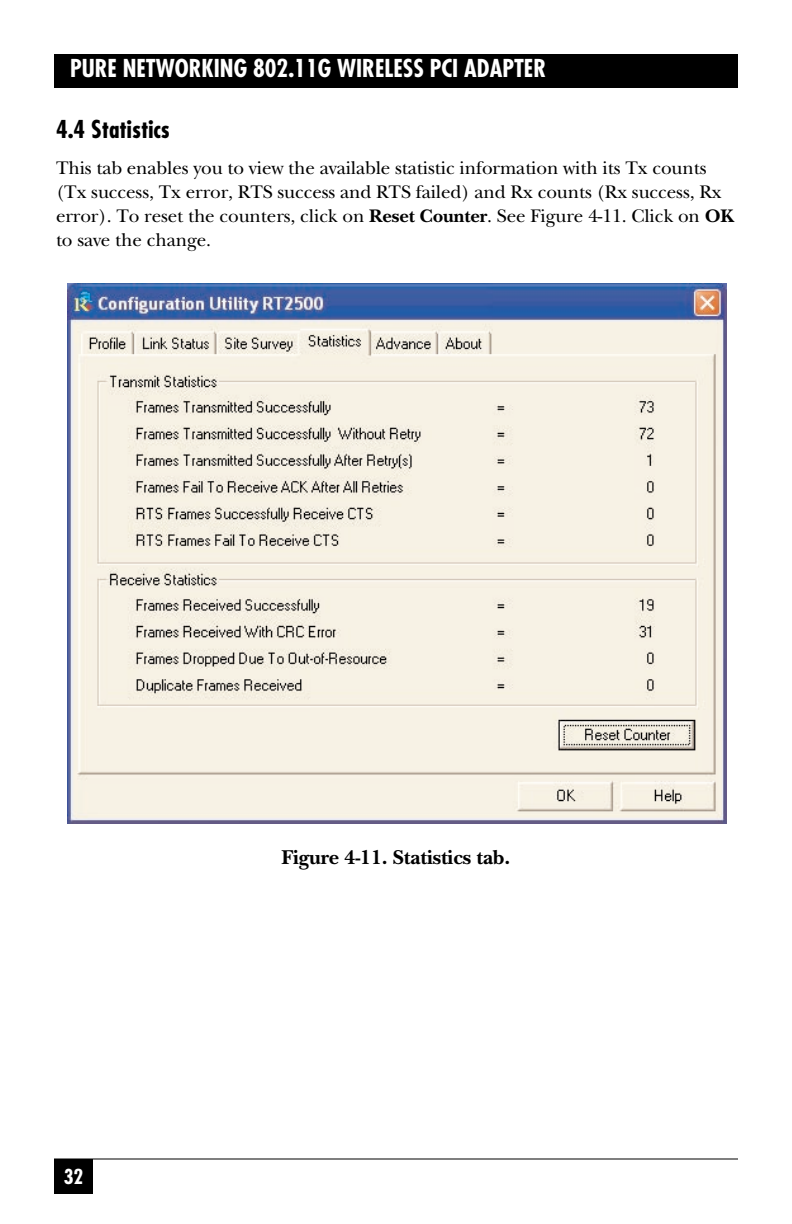
<style>
.page{position:relative;width:792px;height:1224px;background:#fff}
.page>*{position:absolute;margin:0;border:0;box-sizing:border-box;transform-origin:0 0}
.t1{font:700 condensed 24px "Futura";color:#fff}
.t2{font:700 condensed 24px "Futura";color:#000}
.t3{font:700 20.8px "New Baskerville";letter-spacing:-.005em;color:#000}
.t4{font:700 condensed 20px "Futura";color:#fff}
.t5{font:19px/24px "New Baskerville";letter-spacing:-.005em;color:#000}
.s1{font-weight:700}
</style>
<div class="page">
<div style="left:54px;top:54px;width:684px;height:34px;background:#000"></div>
<div style="left:54px;top:1159px;width:39px;height:35px;background:#000"></div>
<hr style="left:54px;top:1158px;width:684px;height:2px;background:#000">
<img style="left:67px;top:284px;width:660px;height:540px">
<p class="t1" style="left:70px;top:58px;width:478px">PURE NETWORKING 802.11G WIRELESS PCI ADAPTER</p>
<p class="t2" style="left:56px;top:119px;width:116px">4.4 Statistics</p>
<p class="t5" style="left:56px;top:158px;width:679px">This tab enables you to view the available statistic information with its Tx counts (Tx success, Tx error, RTS success and RTS failed) and Rx counts (Rx success, Rx error). To reset the counters, click on <span class="s1">Reset Counter</span>. See Figure 4-11. Click on <span class="s1">OK </span>to save the change.</p>
<p class="t4" style="left:64px;top:1168px;width:21px">32</p>
<p class="t3" style="left:282px;top:850px;width:230px">Figure 4-11. Statistics tab.</p>
</div>
